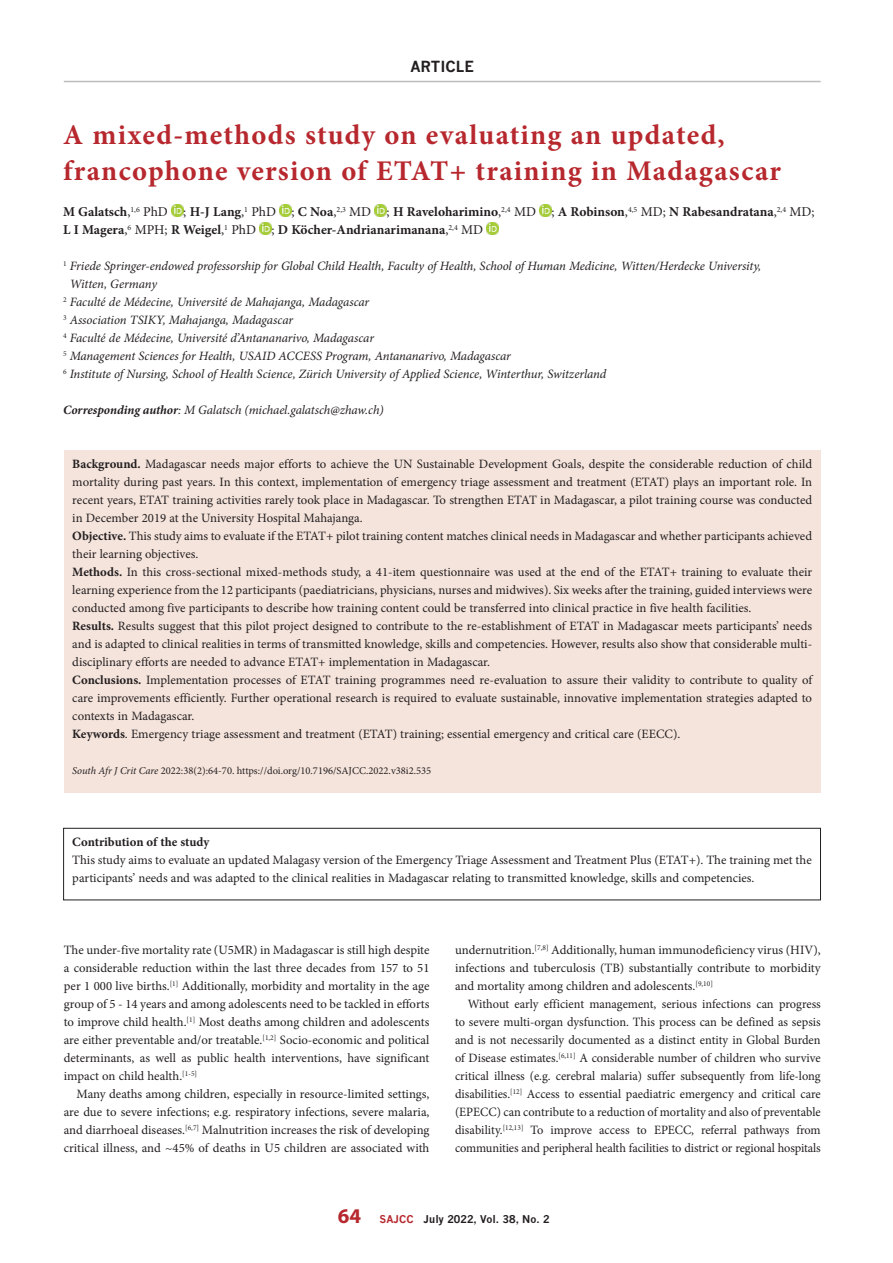
<style>
.page{position:relative;width:893px;height:1263px;background:#fff}
.page>*{position:absolute;margin:0;border:0;box-sizing:border-box;transform-origin:0 0}
.A_HEAD{font:700 28.5px/36px "Minion Pro";letter-spacing:.045em;color:#b7282e}
.t1{font:700 15px "News Gothic";color:#231f20}
.AUTHORS_NAME{font:700 13.5px/18px "Minion Pro";color:#231f20}
.BODY_TEXT_1ST_PARAGR{font:12.75px/18px "Minion Pro";color:#231f20;text-align:justify}
.BODY_TEXT_INDENT{font:12.75px/18px "Minion Pro";letter-spacing:-.005em;color:#231f20;text-align:justify}
.AUTHORS_DETAILS{font:italic 12.75px/18px "Minion Pro";letter-spacing:-.01em;color:#231f20}
.CORRESPONDING_AUTHOR{font:italic 12.75px "Minion Pro";letter-spacing:-.005em;color:#231f20}
.BODY_TEXT_1ST_PARAGR-2{font:700 12.75px "Minion Pro";letter-spacing:-.005em;color:#231f20}
.CITELINE{font:10.5px "Minion Pro";color:#231f20}
.t2{font:700 10.5px "News Gothic";color:#231f20}
.s1{font-weight:400}
.s2{font-weight:700}
.s3{font-style:italic}
.s4{font-family:"Myriad Pro";font-size:21px;color:#b7282e}
.s5{color:#b7282e}
</style>
<div class="page">
<hr style="left:64px;top:81px;width:757px;height:1px;background:#bcbdc0">
<svg style="left:171px;top:204px;width:12px;height:12px"></svg>
<svg style="left:279px;top:204px;width:12px;height:12px"></svg>
<svg style="left:375px;top:204px;width:12px;height:12px"></svg>
<svg style="left:539px;top:204px;width:12px;height:12px"></svg>
<svg style="left:259px;top:222px;width:12px;height:12px"></svg>
<svg style="left:487px;top:222px;width:12px;height:12px"></svg>
<div style="left:64px;top:450px;width:757px;height:342px;background:#f5e4dc"></div>
<div style="left:63px;top:828px;width:758px;height:72px;border:1px solid #231f20"></div>
<p class="t1" style="left:410px;top:57px;width:65px">ARTICLE</p>
<h1 class="A_HEAD" style="left:63px;top:117px;width:719px">A mixed-methods study on evaluating an updated, francophone version of ETAT+ training in Madagascar</h1>
<p class="AUTHORS_NAME" style="left:63px;top:203px;width:753px">M Galatsch<span class="s1">,</span><sup>1,6</sup> <span class="s1">PhD ;</span> H-J Lang<span class="s1">,</span><sup>1</sup> <span class="s1">PhD ;</span> C Noa<span class="s1">,</span><sup>2,3</sup> <span class="s1">MD ;</span> H Raveloharimino<span class="s1">,</span><sup>2,4</sup> <span class="s1">MD ;</span> A Robinson<span class="s1">,</span><sup>4,5</sup> <span class="s1">MD;</span> N Rabesandratana<span class="s1">,</span><sup>2,4</sup> <span class="s1">MD;<br></span>L I Magera<span class="s1">,</span><sup>6</sup> <span class="s1">MPH;</span> R Weigel<span class="s1">,</span><sup>1</sup> <span class="s1">PhD ;</span> D Köcher-Andrianarimanana<span class="s1">,</span><sup>2,4</sup> <span class="s1">MD</span></p>
<p class="AUTHORS_DETAILS" style="left:70px;top:257px;width:693px;text-indent:-7px"><sup>1</sup> Friede Springer-endowed professorship for Global Child Health, Faculty of Health, School of Human Medicine, Witten/Herdecke University,<br>Witten, Germany</p>
<p class="AUTHORS_DETAILS" style="left:63px;top:293px;width:308px"><sup>2</sup> Faculté de Médecine, Université de Mahajanga, Madagascar</p>
<p class="AUTHORS_DETAILS" style="left:63px;top:311px;width:232px"><sup>3</sup> Association TSIKY, Mahajanga, Madagascar</p>
<p class="AUTHORS_DETAILS" style="left:63px;top:329px;width:313px"><sup>4</sup> Faculté de Médecine, Université d’Antananarivo, Madagascar</p>
<p class="AUTHORS_DETAILS" style="left:63px;top:347px;width:449px"><sup>5</sup> Management Sciences for Health, USAID ACCESS Program, Antananarivo, Madagascar</p>
<p class="AUTHORS_DETAILS" style="left:63px;top:365px;width:545px"><sup>6</sup> Institute of Nursing, School of Health Science, Zürich University of Applied Science, Winterthur, Switzerland</p>
<p class="CORRESPONDING_AUTHOR" style="left:63px;top:401px;width:322px"><span class="s2">Corresponding author</span>: M Galatsch (michael.galatsch@zhaw.ch)</p>
<p class="BODY_TEXT_1ST_PARAGR" style="left:72px;top:455px;width:741px"><span class="s2">Background.</span> Madagascar needs major efforts to achieve the UN Sustainable Development Goals, despite the considerable reduction of child mortality during past years. In this context, implementation of emergency triage assessment and treatment (ETAT) plays an important role. In recent years, ETAT training activities rarely took place in Madagascar. To strengthen ETAT in Madagascar, a pilot training course was conducted in December 2019 at the University Hospital Mahajanga.</p>
<p class="BODY_TEXT_1ST_PARAGR" style="left:72px;top:527px;width:741px"><span class="s2">Objective.</span> This study aims to evaluate if the ETAT+ pilot training content matches clinical needs in Madagascar and whether participants achieved their learning objectives.</p>
<p class="BODY_TEXT_1ST_PARAGR" style="left:72px;top:563px;width:741px"><span class="s2">Methods.</span> In this cross-sectional mixed-methods study, a 41-item questionnaire was used at the end of the ETAT+ training to evaluate their learning experience from the 12 participants (paediatricians, physicians, nurses and midwives). Six weeks after the training, guided interviews were conducted among five participants to describe how training content could be transferred into clinical practice in five health facilities.</p>
<p class="BODY_TEXT_1ST_PARAGR" style="left:72px;top:617px;width:741px"><span class="s2">Results.</span> Results suggest that this pilot project designed to contribute to the re-establishment of ETAT in Madagascar meets participants’ needs and is adapted to clinical realities in terms of transmitted knowledge, skills and competencies. However, results also show that considerable multi&shy;disciplinary efforts are needed to advance ETAT+ implementation in Madagascar.</p>
<p class="BODY_TEXT_1ST_PARAGR" style="left:72px;top:671px;width:741px"><span class="s2">Conclusions.</span> Implementation processes of ETAT training programmes need re-evaluation to assure their validity to contribute to quality of care improvements efficiently. Further operational research is required to evaluate sustainable, innovative implementation strategies adapted to contexts in Madagascar.</p>
<p class="BODY_TEXT_1ST_PARAGR" style="left:72px;top:725px;width:610px"><span class="s2">Keywords</span>. Emergency triage assessment and treatment (ETAT) training; essential emergency and critical care (EECC).</p>
<p class="CITELINE" style="left:72px;top:764px;width:361px"><span class="s3">South Afr J Crit Care</span> 2022:38(2):64-70. https://doi.org/10.7196/SAJCC.2022.v38i2.535</p>
<p class="BODY_TEXT_1ST_PARAGR-2" style="left:72px;top:833px;width:139px">Contribution of the study</p>
<p class="BODY_TEXT_1ST_PARAGR" style="left:72px;top:851px;width:741px">This study aims to evaluate an updated Malagasy version of the Emergency Triage Assessment and Treatment Plus (ETAT+). The training met the participants’ needs and was adapted to the clinical realities in Madagascar relating to transmitted knowledge, skills and competencies.</p>
<p class="BODY_TEXT_1ST_PARAGR" style="left:64px;top:941px;width:367px">The under-five mortality rate (U5MR) in Madagascar is still high despite a considerable reduction within the last three decades from 157 to 51 per 1 000 live births.<sup>[1]</sup> Additionally, morbidity and mortality in the age group of 5 - 14 years and among adolescents need to be tackled in efforts to improve child health.<sup>[1]</sup> Most deaths among children and adolescents are either preventable and/or treatable.<sup>[1,2]</sup> Socio-economic and political determinants, as well as public health interventions, have significant impact on child health.<sup>[1-5]</sup></p>
<p class="BODY_TEXT_INDENT" style="left:64px;top:1085px;width:367px;text-indent:13px">Many deaths among children, especially in resource-limited settings, are due to severe infections; e.g. respiratory infections, severe malaria, and diarrhoeal diseases.<sup>[6,7]</sup> Malnutrition increases the risk of developing critical illness, and ~45% of deaths in U5 children are associated with</p>
<p class="BODY_TEXT_INDENT" style="left:455px;top:941px;width:367px">undernutrition.<sup>[7,8]</sup> Additionally, human immunodeficiency virus (HIV), infections and tuberculosis (TB) substantially contribute to morbidity and mortality among children and adolescents.<sup>[9,10]</sup></p>
<p class="BODY_TEXT_INDENT" style="left:455px;top:995px;width:367px;text-indent:13px">Without early efficient management, serious infections can progress to severe multi-organ dysfunction. This process can be defined as sepsis and is not necessarily documented as a distinct entity in Global Burden of Disease estimates.<sup>[6,11]</sup> A considerable number of children who survive critical illness (e.g. cerebral malaria) suffer subsequently from life-long disabilities.<sup>[12]</sup> Access to essential paediatric emergency and critical care (EPECC) can contribute to a reduction of mortality and also of preventable disability.<sup>[12,13]</sup> To improve access to EPECC, referral pathways from communities and peripheral health facilities to district or regional hospitals</p>
<p class="t2" style="left:338px;top:1213px;width:213px"><span class="s4">64</span> <span class="s5">SAJCC</span> July 2022, Vol. 38, No. 2</p>
</div>
